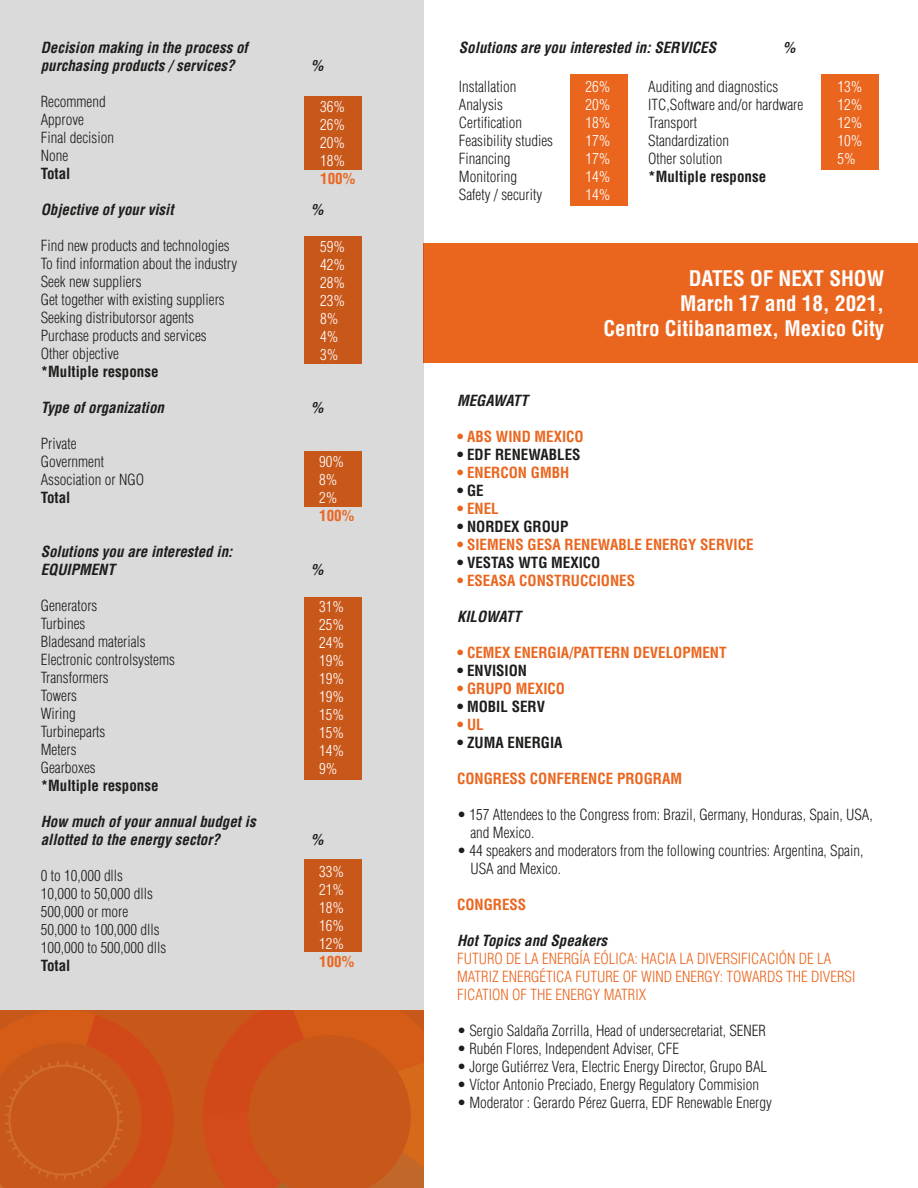
<style>
.page{position:relative;width:918px;height:1188px;background:#fff}
.page>*{position:absolute;margin:0;border:0;box-sizing:border-box;transform-origin:0 0}
.t1{font:700 condensed 21px/25.2px "Helvetica LT Std";color:#fff;text-align:right}
.t2{font:300 condensed 15px/18px "Helvetica LT Std";color:#1d1d1b}
.t3{font:italic 700 condensed 15px/18px "Helvetica LT Std";color:#1d1d1b}
.t4{font:700 condensed 15px "Helvetica LT Std";color:#ea661f}
.t5{font:700 condensed 15px "Helvetica LT Std";color:#1d1d1b}
.t6{font:300 condensed 15px/18px "Helvetica LT Std";color:#ea661f}
.t7{font:300 condensed 15px/18px "Helvetica LT Std";color:#fff;text-align:justify}
</style>
<div class="page">
<div style="left:0;top:0;width:423px;height:1188px;background:#dadada"></div>
<div style="left:0;top:1011px;width:423px;height:177px;background:#c8571a"></div>
<div style="left:304px;top:96px;width:58px;height:74px;background:#c8571a"></div>
<div style="left:570px;top:75px;width:58px;height:131px;background:#ea661f"></div>
<div style="left:821px;top:75px;width:58px;height:95px;background:#ea661f"></div>
<div style="left:304px;top:237px;width:58px;height:127px;background:#c8571a"></div>
<div style="left:304px;top:860px;width:58px;height:92px;background:#c8571a"></div>
<div style="left:304px;top:597px;width:58px;height:183px;background:#c8571a"></div>
<div style="left:304px;top:452px;width:58px;height:55px;background:#c8571a"></div>
<svg style="left:0;top:1011px;width:174px;height:177px"></svg>
<svg style="left:203px;top:1011px;width:220px;height:177px"></svg>
<div style="left:423px;top:243px;width:495px;height:120px;background:#ea661f"></div>
<p class="t3" style="left:41px;top:39px;width:209px">Decision making in the process of purchasing products / services?</p>
<p class="t3" style="left:311px;top:57px;width:14px">%</p>
<p class="t2" style="left:41px;top:93px;width:75px">Recommend<br>Approve<br>Final decision<br>None</p>
<p class="t5" style="left:41px;top:164px;width:31px">Total</p>
<p class="t3" style="left:41px;top:201px;width:134px">Objective of your visit</p>
<p class="t3" style="left:311px;top:201px;width:14px">%</p>
<p class="t2" style="left:41px;top:237px;width:198px">Find new products and technologies<br>To find information about the industry<br>Seek new suppliers<br>Get together with existing suppliers<br>Seeking distributorsor agents<br>Purchase products and services<br>Other objective</p>
<p class="t5" style="left:41px;top:362px;width:119px">*Multiple response</p>
<p class="t3" style="left:41px;top:399px;width:125px">Type of organization</p>
<p class="t3" style="left:311px;top:399px;width:14px">%</p>
<p class="t2" style="left:41px;top:435px;width:105px">Private<br>Government<br>Association or NGO</p>
<p class="t5" style="left:41px;top:488px;width:31px">Total</p>
<p class="t7" style="left:320px;top:98px;width:26px">36% 26% 20% 18%</p>
<p class="t4" style="left:320px;top:169px;width:36px">100%</p>
<p class="t7" style="left:320px;top:238px;width:26px;text-align:left">59%<br>42%<br>28%<br>23%<br>8%<br>4%<br>3%</p>
<p class="t7" style="left:319px;top:453px;width:26px;text-align:left">90%<br>8%<br>2%</p>
<p class="t4" style="left:319px;top:506px;width:36px">100%</p>
<p class="t3" style="left:41px;top:543px;width:193px">Solutions you are interested in:<br>EQUIPMENT</p>
<p class="t2" style="left:41px;top:597px;width:136px">Generators<br>Turbines<br>Bladesand materials<br>Electronic controlsystems<br>Transformers<br>Towers<br>Wiring<br>Turbineparts<br>Meters<br>Gearboxes</p>
<p class="t5" style="left:41px;top:776px;width:119px">*Multiple response</p>
<p class="t3" style="left:41px;top:813px;width:216px">How much of your annual budget is allotted to the energy sector?</p>
<p class="t2" style="left:41px;top:867px;width:127px">0 to 10,000 dlls<br>10,000 to 50,000 dlls<br>500,000 or more<br>50,000 to 100,000 dlls<br>100,000 to 500,000 dlls</p>
<p class="t5" style="left:41px;top:956px;width:31px">Total</p>
<p class="t3" style="left:311px;top:561px;width:14px">%</p>
<p class="t7" style="left:319px;top:598px;width:26px">31% 25% 24% 19% 19% 19% 15% 15% 14% 9%</p>
<p class="t3" style="left:311px;top:831px;width:14px">%</p>
<p class="t7" style="left:319px;top:862px;width:26px">33% 21% 18% 16% 12%</p>
<p class="t4" style="left:319px;top:952px;width:36px">100%</p>
<p class="t3" style="left:459px;top:39px;width:259px">Solutions are you interested in: SERVICES</p>
<p class="t3" style="left:783px;top:39px;width:14px">%</p>
<p class="t2" style="left:648px;top:77px;width:156px">Auditing and diagnostics<br>ITC,Software and/or hardware<br>Transport<br>Standardization<br>Other solution</p>
<p class="t5" style="left:648px;top:167px;width:119px">*Multiple response</p>
<p class="t2" style="left:459px;top:77px;width:96px">Installation<br>Analysis<br>Certification<br>Feasibility studies<br>Financing<br>Monitoring<br>Safety / security</p>
<p class="t7" style="left:585px;top:77px;width:26px">26% 20% 18% 17% 17% 14% 14%</p>
<p class="t7" style="left:838px;top:77px;width:26px">13% 12% 12% 10% 5%</p>
<h1 class="t1" style="left:604px;top:265px;width:282px">DATES OF NEXT SHOW<br>March 17 and 18, 2021,<br>Centro Citibanamex, Mexico City</h1>
<p class="t3" style="left:457px;top:392px;width:72px">MEGAWATT</p>
<p class="t4" style="left:457px;top:428px;width:128px">• ABS WIND MEXICO</p>
<p class="t5" style="left:457px;top:446px;width:125px">• EDF RENEWABLES</p>
<p class="t4" style="left:457px;top:464px;width:114px">• ENERCON GMBH</p>
<p class="t5" style="left:457px;top:482px;width:28px">• GE</p>
<p class="t4" style="left:457px;top:500px;width:43px">• ENEL</p>
<p class="t5" style="left:457px;top:518px;width:113px">• NORDEX GROUP</p>
<p class="t4" style="left:457px;top:536px;width:298px">• SIEMENS GESA RENEWABLE ENERGY SERVICE</p>
<p class="t5" style="left:457px;top:554px;width:145px">• VESTAS WTG MEXICO</p>
<p class="t4" style="left:457px;top:572px;width:180px">• ESEASA CONSTRUCCIONES</p>
<p class="t3" style="left:457px;top:608px;width:65px">KILOWATT</p>
<p class="t4" style="left:457px;top:644px;width:271px">• CEMEX ENERGIA/PATTERN DEVELOPMENT</p>
<p class="t5" style="left:457px;top:662px;width:72px">• ENVISION</p>
<p class="t4" style="left:457px;top:680px;width:109px">• GRUPO MEXICO</p>
<p class="t5" style="left:457px;top:698px;width:89px">• MOBIL SERV</p>
<p class="t4" style="left:457px;top:716px;width:28px">• UL</p>
<p class="t5" style="left:457px;top:734px;width:107px">• ZUMA ENERGIA</p>
<p class="t4" style="left:457px;top:770px;width:227px">CONGRESS CONFERENCE PROGRAM</p>
<p class="t2" style="left:470px;top:806px;width:404px;text-indent:-13px">• 157 Attendees to the Congress from: Brazil, Germany, Honduras, Spain, USA, and Mexico.</p>
<p class="t2" style="left:470px;top:842px;width:395px;text-indent:-13px">• 44 speakers and moderators from the following countries: Argentina, Spain,<br>USA and Mexico.</p>
<p class="t4" style="left:457px;top:896px;width:71px">CONGRESS</p>
<p class="t3" style="left:457px;top:932px;width:152px">Hot Topics and Speakers</p>
<p class="t6" style="left:457px;top:950px;width:400px">FUTURO DE LA ENERGÍA EÓLICA: HACIA LA DIVERSIFICACIÓN DE LA<br>MATRIZ ENERGÉTICA FUTURE OF WIND ENERGY: TOWARDS THE DIVERSI<br>FICATION OF THE ENERGY MATRIX</p>
<p class="t2" style="left:457px;top:1022px;width:311px">• Sergio Saldaña Zorrilla, Head of undersecretariat, SENER</p>
<p class="t2" style="left:457px;top:1040px;width:224px">• Rubén Flores, Independent Adviser, CFE</p>
<p class="t2" style="left:457px;top:1058px;width:312px">• Jorge Gutiérrez Vera, Electric Energy Director, Grupo BAL</p>
<p class="t2" style="left:457px;top:1076px;width:304px">• Víctor Antonio Preciado, Energy Regulatory Commision</p>
<p class="t2" style="left:457px;top:1094px;width:316px">• Moderator : Gerardo Pérez Guerra, EDF Renewable Energy</p>
</div>
